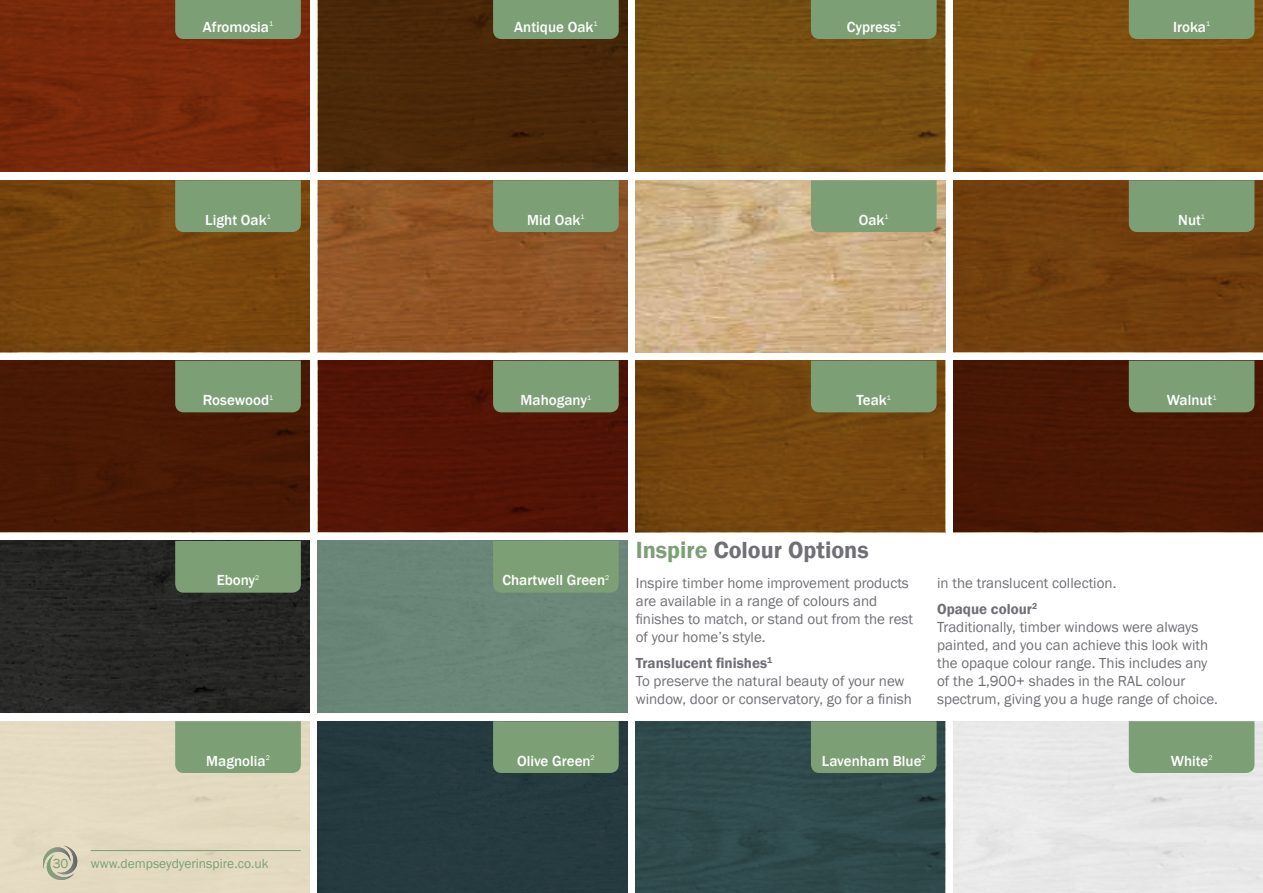
<style>
.page{position:relative;width:1263px;height:893px;background:#fff}
.page>*{position:absolute;margin:0;border:0;box-sizing:border-box;transform-origin:0 0}
.t1{font:600 24px "Franklin Gothic";color:#706f75}
.t2{font:15px/18px "Franklin Gothic";color:#706f75}
.t3{font:500 15px "Franklin Gothic";color:#fff}
.t4{font:13.5px "Franklin Gothic";color:#7c9f75}
.s1{color:#7c9f75}
.s2{font-weight:600}
</style>
<div class="page">
<div style="left:318px;top:721px;width:309px;height:172px;background:#253a3f"></div>
<div style="left:945px;top:721px;width:318px;height:172px;background:#e8e8e8"></div>
<div style="left:636px;top:721px;width:309px;height:172px;background:#2f4a4c"></div>
<div style="left:0;top:721px;width:309px;height:172px;background:#e3dac0"></div>
<div style="left:318px;top:541px;width:309px;height:172px;background:#698678"></div>
<div style="left:0;top:541px;width:309px;height:172px;background:#272726"></div>
<div style="left:954px;top:361px;width:309px;height:171px;background:#491704"></div>
<div style="left:636px;top:361px;width:309px;height:171px;background:#75460e"></div>
<div style="left:318px;top:361px;width:309px;height:171px;background:#531406"></div>
<div style="left:0;top:361px;width:309px;height:171px;background:#491905"></div>
<img style="left:636px;top:180px;width:309px;height:172px">
<div style="left:954px;top:180px;width:309px;height:172px;background:#723e0d"></div>
<div style="left:318px;top:180px;width:309px;height:172px;background:#915425"></div>
<div style="left:0;top:180px;width:309px;height:172px;background:#78460e"></div>
<div style="left:954px;top:0;width:309px;height:172px;background:#804f0e"></div>
<div style="left:636px;top:0;width:309px;height:172px;background:#784f12"></div>
<div style="left:318px;top:0;width:309px;height:172px;background:#4a2708"></div>
<div style="left:0;top:0;width:309px;height:172px;background:#79290b"></div>
<hr style="left:91px;top:850px;width:210px;height:1px;background:#7c9f75">
<div style="left:175px;top:0;width:126px;height:39px;background:#7c9f75"></div>
<div style="left:493px;top:0;width:126px;height:39px;background:#7c9f75"></div>
<div style="left:811px;top:0;width:125px;height:39px;background:#7c9f75"></div>
<div style="left:1129px;top:0;width:125px;height:39px;background:#7c9f75"></div>
<div style="left:175px;top:180px;width:126px;height:52px;background:#7c9f75"></div>
<div style="left:493px;top:180px;width:126px;height:52px;background:#7c9f75"></div>
<div style="left:811px;top:180px;width:125px;height:52px;background:#7c9f75"></div>
<div style="left:1129px;top:180px;width:125px;height:52px;background:#7c9f75"></div>
<div style="left:175px;top:361px;width:126px;height:51px;background:#7c9f75"></div>
<div style="left:493px;top:361px;width:126px;height:51px;background:#7c9f75"></div>
<div style="left:811px;top:361px;width:125px;height:51px;background:#7c9f75"></div>
<div style="left:1129px;top:361px;width:125px;height:51px;background:#7c9f75"></div>
<div style="left:175px;top:541px;width:126px;height:52px;background:#7c9f75"></div>
<div style="left:493px;top:541px;width:126px;height:52px;background:#7c9f75"></div>
<div style="left:175px;top:721px;width:126px;height:52px;background:#7c9f75"></div>
<div style="left:493px;top:721px;width:126px;height:52px;background:#7c9f75"></div>
<div style="left:811px;top:721px;width:125px;height:52px;background:#7c9f75"></div>
<div style="left:1129px;top:721px;width:125px;height:52px;background:#7c9f75"></div>
<svg style="left:43px;top:846px;width:35px;height:34px"></svg>
<p class="t3" style="left:203px;top:17px;width:72px">Afromosia<sup>1</sup></p>
<p class="t3" style="left:514px;top:17px;width:85px">Antique Oak<sup>1</sup></p>
<p class="t3" style="left:847px;top:17px;width:55px">Cypress<sup>1</sup></p>
<p class="t3" style="left:1173px;top:17px;width:38px">Iroka<sup>1</sup></p>
<p class="t3" style="left:205px;top:211px;width:67px">Light Oak<sup>1</sup></p>
<p class="t3" style="left:527px;top:211px;width:59px">Mid Oak<sup>1</sup></p>
<p class="t3" style="left:859px;top:211px;width:31px">Oak<sup>1</sup></p>
<p class="t3" style="left:1178px;top:211px;width:28px">Nut<sup>1</sup></p>
<p class="t3" style="left:203px;top:391px;width:72px">Rosewood<sup>1</sup></p>
<p class="t3" style="left:521px;top:391px;width:72px">Mahogany<sup>1</sup></p>
<p class="t3" style="left:856px;top:391px;width:36px">Teak<sup>1</sup></p>
<p class="t3" style="left:1167px;top:391px;width:51px">Walnut<sup>1</sup></p>
<p class="t3" style="left:217px;top:571px;width:44px">Ebony<sup>2</sup></p>
<p class="t3" style="left:502px;top:571px;width:108px">Chartwell Green<sup>2</sup></p>
<h1 class="t1" style="left:636px;top:535px;width:234px"><span class="s1">Inspire</span> Colour Options</h1>
<p class="t2" style="left:636px;top:574px;width:279px">Inspire timber home improvement products are available in a range of colours and finishes to match, or stand out from the rest of your home’s style.</p>
<p class="t2" style="left:636px;top:655px;width:278px"><span class="s2">Translucent finishes</span><sup>1<br></sup>To preserve the natural beauty of your new window, door or conservatory, go for a finish</p>
<p class="t2" style="left:937px;top:570px;width:181px;line-height:26.5px">in the translucent collection.<br><span class="s2">Opaque colour</span><sup>2</sup></p>
<p class="t2" style="left:937px;top:619px;width:282px">Traditionally, timber windows were always painted, and you can achieve this look with the opaque colour range. This includes any of the 1,900+ shades in the RAL colour spectrum, giving you a huge range of choice.</p>
<p class="t3" style="left:206px;top:751px;width:65px">Magnolia<sup>2</sup></p>
<p class="t3" style="left:517px;top:751px;width:79px">Olive Green<sup>2</sup></p>
<p class="t3" style="left:822px;top:751px;width:105px">Lavenham Blue<sup>2</sup></p>
<p class="t3" style="left:1171px;top:751px;width:43px">White<sup>2</sup></p>
<p class="t4" style="left:53px;top:855px;width:17px">30</p>
<p class="t4" style="left:91px;top:855px;width:179px">www.dempseydyerinspire.co.uk</p>
</div>
